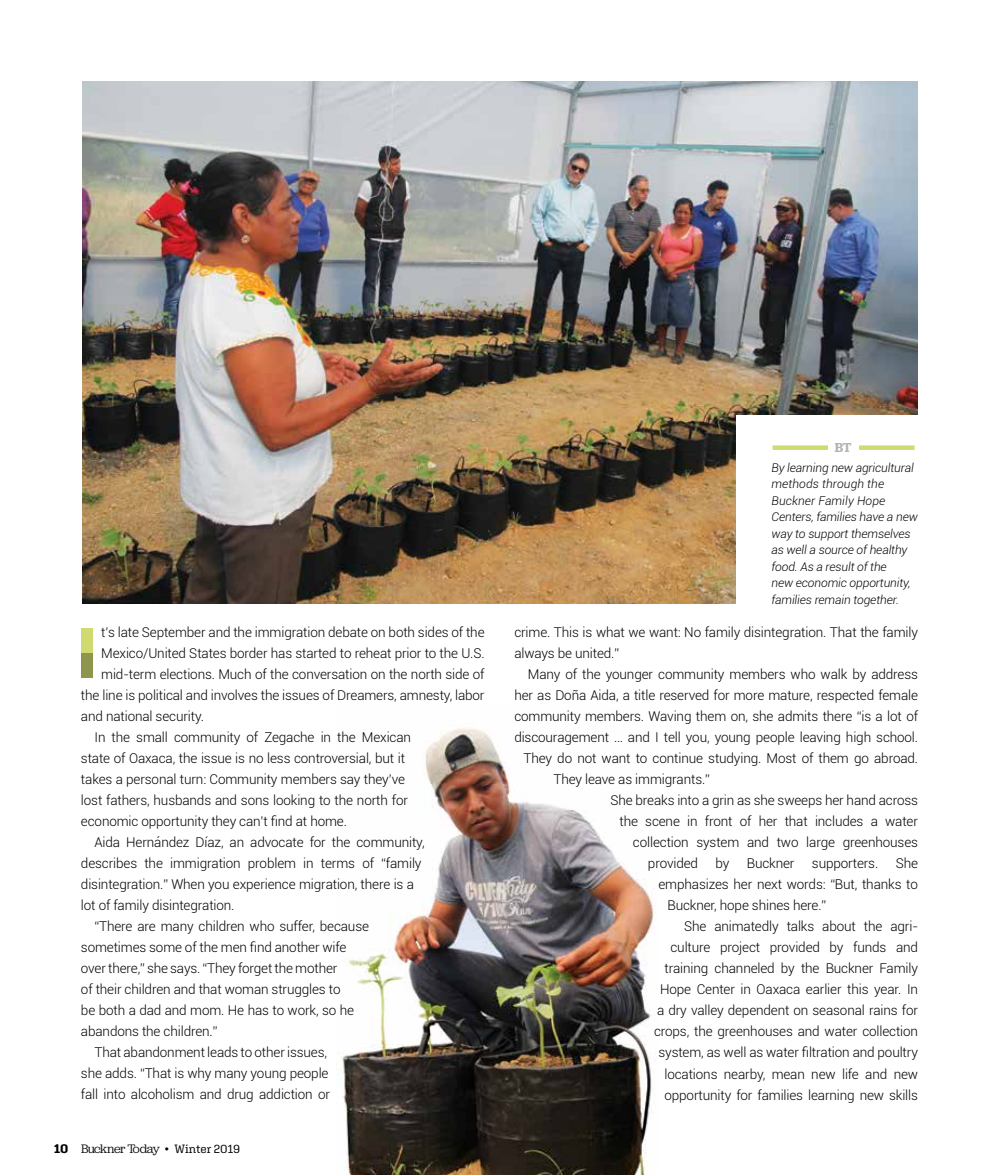
<style>
.page{position:relative;width:999px;height:1175px;background:#fff}
.page>*{position:absolute;margin:0;border:0;box-sizing:border-box;transform-origin:0 0}
.t1{font:300 13.5px/21px "Roboto";letter-spacing:-.01em;color:#000}
.t2{font:600 13.5px "Jubilat";color:#b1b4b6}
.t3{font:12.75px "Jubilat";letter-spacing:-.05em;color:#000}
.t4{font:italic 300 12px/16.5px "Roboto";letter-spacing:-.01em;color:#000}
.s1{font-family:"Aglet Slab";font-weight:700}
.s2{font-family:"Aglet Slab"}
.s3{font-family:"Aglet Slab";font-size:12px}
</style>
<div class="page">
<img style="left:337px;top:727px;width:317px;height:447px">
<img style="left:82px;top:81px;width:836px;height:522px">
<div style="left:82px;top:628px;width:11px;height:50px;background:#cfdb70"></div>
<div style="left:82px;top:653px;width:11px;height:25px;background:#8e954d"></div>
<div style="left:737px;top:415px;width:195px;height:199px;background:#fff"></div>
<div style="left:773px;top:445px;width:142px;height:5px;background:#cfdb70"></div>
<div style="left:828px;top:439px;width:31px;height:17px;background:#fff"></div>
<p class="t1" style="left:101px;top:621px;width:385px">t’s late September and the immigration debate on both sides of the</p>
<p class="t1" style="left:101px;top:642px;width:385px">Mexico/United States border has started to reheat prior to the U.S.</p>
<p class="t1" style="left:101px;top:663px;width:385px">mid-term elections. Much of the conversation on the north side of</p>
<p class="t1" style="left:81px;top:684px;width:405px">the line is political and involves the issues of Dreamers, amnesty, labor</p>
<p class="t1" style="left:81px;top:705px;width:125px">and national security.</p>
<p class="t1" style="left:94px;top:726px;width:318px">In the small community of Zegache in the Mexican</p>
<p class="t1" style="left:81px;top:747px;width:326px">state of Oaxaca, the issue is no less controversial, but it</p>
<p class="t1" style="left:81px;top:768px;width:326px">takes a personal turn: Community members say they’ve</p>
<p class="t1" style="left:81px;top:789px;width:329px">lost fathers, husbands and sons looking to the north for</p>
<p class="t1" style="left:81px;top:810px;width:267px">economic opportunity they can’t find at home.</p>
<p class="t1" style="left:94px;top:831px;width:332px">Aida Hernández Díaz, an advocate for the community,</p>
<p class="t1" style="left:81px;top:852px;width:342px">describes the immigration problem in terms of “family</p>
<p class="t1" style="left:81px;top:873px;width:335px">disintegration.” When you experience migration, there is a</p>
<p class="t1" style="left:81px;top:894px;width:155px">lot of family disintegration.</p>
<p class="t1" style="left:94px;top:915px;width:276px">“There are many children who suffer, because</p>
<p class="t1" style="left:81px;top:936px;width:267px">sometimes some of the men find another wife</p>
<p class="t1" style="left:81px;top:957px;width:258px">over there,” she says. “They forget the mother</p>
<p class="t1" style="left:81px;top:978px;width:261px">of their children and that woman struggles to</p>
<p class="t1" style="left:81px;top:999px;width:275px">be both a dad and mom. He has to work, so he</p>
<p class="t1" style="left:81px;top:1020px;width:138px">abandons the children.”</p>
<p class="t1" style="left:94px;top:1041px;width:234px">That abandonment leads to other issues,</p>
<p class="t1" style="left:81px;top:1062px;width:249px">she adds. “That is why many young people</p>
<p class="t1" style="left:81px;top:1083px;width:251px">fall into alcoholism and drug addiction or</p>
<p class="t3" style="left:54px;top:1141px;width:188px"><span class="s1">10</span> Buckner Today <span class="s2">•</span> <span class="s3">Winter 2019</span></p>
<p class="t2" style="left:835px;top:439px;width:18px">BT</p>
<p class="t4" style="left:771px;top:459px;width:148px">By learning new agricultural methods through the<br>Buckner Family Hope<br>Centers, families have a new way to support themselves as well a source of healthy food. As a result of the<br>new economic opportunity, families remain together.</p>
<p class="t1" style="left:514px;top:621px;width:405px">crime. This is what we want: No family disintegration. That the family always be united.”</p>
<p class="t1" style="left:528px;top:663px;width:392px">Many of the younger community members who walk by address</p>
<p class="t1" style="left:514px;top:684px;width:405px">her as Doña Aida, a title reserved for more mature, respected female</p>
<p class="t1" style="left:514px;top:705px;width:405px">community members. Waving them on, she admits there “is a lot of</p>
<p class="t1" style="left:514px;top:726px;width:405px">discouragement … and I tell you, young people leaving high school.</p>
<p class="t1" style="left:524px;top:747px;width:396px">They do not want to continue studying. Most of them go abroad.</p>
<p class="t1" style="left:553px;top:768px;width:158px">They leave as immigrants.”</p>
<p class="t1" style="left:610px;top:789px;width:309px">She breaks into a grin as she sweeps her hand across</p>
<p class="t1" style="left:619px;top:810px;width:300px">the scene in front of her that includes a water</p>
<p class="t1" style="left:633px;top:831px;width:287px">collection system and two large greenhouses</p>
<p class="t1" style="left:648px;top:852px;width:52px">provided</p>
<p class="t1" style="left:716px;top:852px;width:15px">by</p>
<p class="t1" style="left:747px;top:852px;width:49px">Buckner</p>
<p class="t1" style="left:812px;top:852px;width:68px">supporters.</p>
<p class="t1" style="left:896px;top:852px;width:24px">She</p>
<p class="t1" style="left:658px;top:873px;width:261px">emphasizes her next words: “But, thanks to</p>
<p class="t1" style="left:668px;top:894px;width:160px">Buckner, hope shines here.”</p>
<p class="t1" style="left:684px;top:915px;width:236px">She animatedly talks about the agri-</p>
<p class="t1" style="left:671px;top:936px;width:249px">culture project provided by funds and</p>
<p class="t1" style="left:665px;top:957px;width:255px">training channeled by the Buckner Family</p>
<p class="t1" style="left:660px;top:978px;width:260px">Hope Center in Oaxaca earlier this year. In</p>
<p class="t1" style="left:657px;top:999px;width:263px">a dry valley dependent on seasonal rains for</p>
<p class="t1" style="left:654px;top:1020px;width:266px">crops, the greenhouses and water collection</p>
<p class="t1" style="left:659px;top:1041px;width:261px">system, as well as water filtration and poultry</p>
<p class="t1" style="left:665px;top:1062px;width:255px">locations nearby, mean new life and new</p>
<p class="t1" style="left:665px;top:1083px;width:255px">opportunity for families learning new skills</p>
</div>
